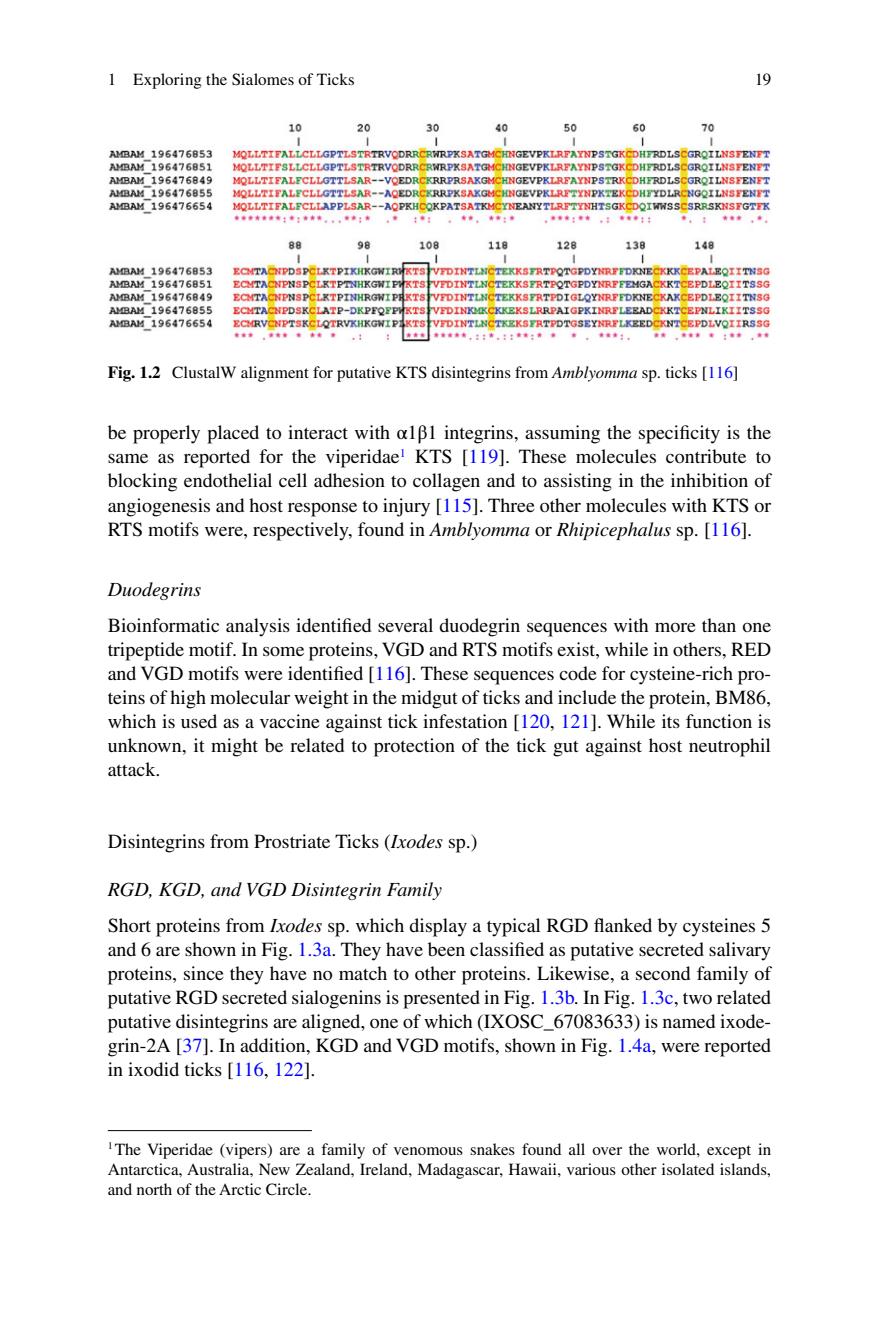
<style>
.page{position:relative;width:879px;height:1333px;background:#fff}
.page>*{position:absolute;margin:0;border:0;box-sizing:border-box;transform-origin:0 0}
.t1{font:20px/24px "Dfrlth Rcdtty Jbdyvy Times";color:#000;text-align:justify}
.t2{font:italic 20px "Lntybs Cmsvgx Pqfcgp Times";color:#000}
.t3{font:17px/20px "Dfrlth Rcdtty Jbdyvy Times";color:#000;text-align:justify}
.s1{font-family:"Xkrbnq Rcqdmb Nbkmcb Times";font-weight:700}
.s2{font-family:"Lntybs Cmsvgx Pqfcgp Times";font-style:italic}
.s3{color:#0000fa}
.s4{font-family:"Ysbrtg Lspxjx Jjkwwq STIX General"}
</style>
<div class="page">
<hr style="left:108px;top:1129px;width:204px;height:1px;background:#000">
<img style="left:108px;top:123px;width:663px;height:219px">
<p class="t3" style="left:108px;top:71px;width:248px">1 Exploring the Sialomes of Ticks</p>
<p class="t3" style="left:755px;top:71px;width:18px">19</p>
<p class="t3" style="left:108px;top:363px;width:632px"><span class="s1">Fig. 1.2</span> ClustalW alignment for putative KTS disintegrins from <span class="s2">Amblyomma</span> sp. ticks [ <span class="s3">116</span> ]</p>
<p class="t1" style="left:108px;top:422px;width:665px">be properly placed to interact with <span class="s4">α</span>1<span class="s4">β</span>1 integrins, assuming the specificity is the same as reported for the viperidae <sup>1</sup> KTS [ <span class="s3">119</span> ]. These molecules contribute to blocking endothelial cell adhesion to collagen and to assisting in the inhibition of angiogenesis and host response to injury [ <span class="s3">115</span> ]. Three other molecules with KTS or RTS motifs were, respectively, found in <span class="s2">Amblyomma</span> or <span class="s2">Rhipicephalus</span> sp. [ <span class="s3">116</span> ].</p>
<p class="t2" style="left:108px;top:581px;width:95px">Duodegrins</p>
<p class="t1" style="left:108px;top:614px;width:665px">Bioinformatic analysis identified several duodegrin sequences with more than one tripeptide motif. In some proteins, VGD and RTS motifs exist, while in others, RED and VGD motifs were identified [ <span class="s3">116</span> ]. These sequences code for cysteine-rich pro&shy;teins of high molecular weight in the midgut of ticks and include the protein, BM86, which is used as a vaccine against tick infestation [ <span class="s3">120</span> , <span class="s3">121</span> ]. While its function is unknown, it might be related to protection of the tick gut against host neutrophil attack.</p>
<p class="t1" style="left:108px;top:830px;width:371px">Disintegrins from Prostriate Ticks ( <span class="s2">Ixodes</span> sp.)</p>
<p class="t2" style="left:108px;top:881px;width:336px">RGD, KGD, and VGD Disintegrin Family</p>
<p class="t1" style="left:108px;top:914px;width:665px">Short proteins from <span class="s2">Ixodes</span> sp. which display a typical RGD flanked by cysteines 5 and 6 are shown in Fig. <span class="s3">1.3a</span> . They have been classified as putative secreted salivary proteins, since they have no match to other proteins. Likewise, a second family of putative RGD secreted sialogenins is presented in Fig. <span class="s3">1.3b</span> . In Fig. <span class="s3">1.3c</span> , two related putative disintegrins are aligned, one of which (IXOSC_67083633) is named ixode&shy;grin- 2A [ <span class="s3">37</span> ]. In addition, KGD and VGD motifs, shown in Fig. <span class="s3">1.4a</span> , were reported in ixodid ticks [ <span class="s3">116</span> , <span class="s3">122</span> ].</p>
<p class="t3" style="left:108px;top:1140px;width:665px"><sup>1</sup> The Viperidae (vipers) are a family of venomous snakes found all over the world, except in Antarctica, Australia, New Zealand, Ireland, Madagascar, Hawaii, various other isolated islands, and north of the Arctic Circle.</p>
</div>
